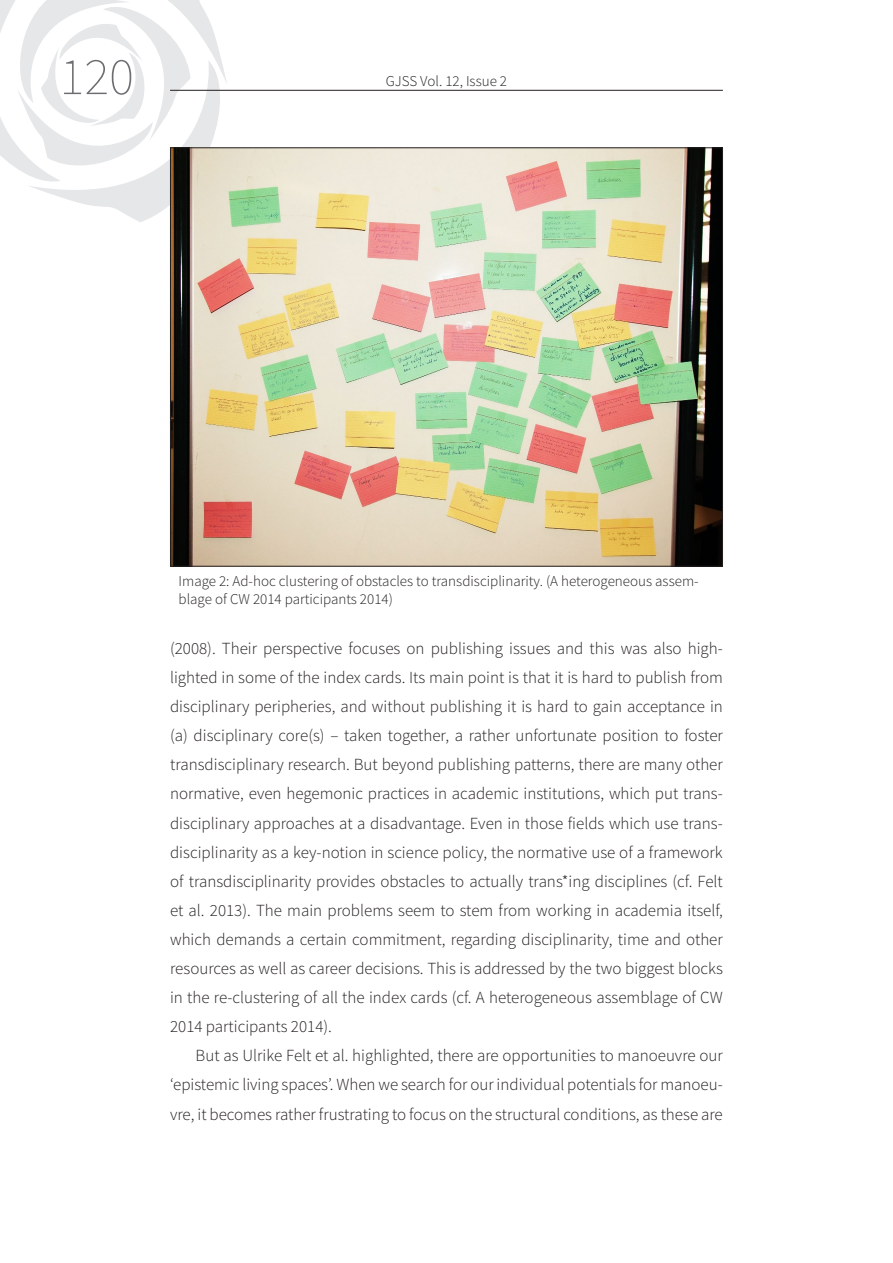
<style>
.page{position:relative;width:893px;height:1263px;background:#fff}
.page>*{position:absolute;margin:0;border:0;box-sizing:border-box;transform-origin:0 0}
.t1{font:200 52.5px "Source Sans Pro";color:#6c6d70}
.t2{font:300 16.95px/29.1px "Source Sans Pro";color:#231f20;text-align:justify}
.t3{font:300 15px/18px "Source Sans Pro";color:#231f20}
</style>
<div class="page">
<svg style="left:0;top:0;width:239px;height:222px"></svg>
<hr style="left:170px;top:90px;width:553px;height:1px;background:#231f20">
<img style="left:172px;top:149px;width:549px;height:416px">
<h1 class="t1" style="left:60px;top:45px;width:76px">120</h1>
<p class="t3" style="left:386px;top:72px;width:123px">GJSS Vol. 12, Issue 2</p>
<p class="t3" style="left:179px;top:572px;width:522px">Image 2: Ad-hoc clustering of obstacles to transdisciplinarity. (A heterogeneous assem&shy;blage of CW 2014 participants 2014)</p>
<p class="t2" style="left:170px;top:634px;width:554px">(2008). Their perspective focuses on publishing issues and this was also high&shy;lighted in some of the index cards. Its main point is that it is hard to publish from disciplinary peripheries, and without publishing it is hard to gain acceptance in (a) disciplinary core(s) – taken together, a rather unfortunate position to foster transdisciplinary research. But beyond publishing patterns, there are many other normative, even hegemonic practices in academic institutions, which put trans&shy;disciplinary approaches at a disadvantage. Even in those fields which use trans&shy;disciplinarity as a key-notion in science policy, the normative use of a framework of transdisciplinarity provides obstacles to actually trans*ing disciplines (cf. Felt et al. 2013). The main problems seem to stem from working in academia itself, which demands a certain commitment, regarding disciplinarity, time and other resources as well as career decisions. This is addressed by the two biggest blocks in the re-clustering of all the index cards (cf. A heterogeneous assemblage of CW 2014 participants 2014).</p>
<p class="t2" style="left:170px;top:1041px;width:554px;text-indent:26px">But as Ulrike Felt et al. highlighted, there are opportunities to manoeuvre our ‘epistemic living spaces’. When we search for our individual potentials for manoeu&shy;vre, it becomes rather frustrating to focus on the structural conditions, as these are</p>
</div>
